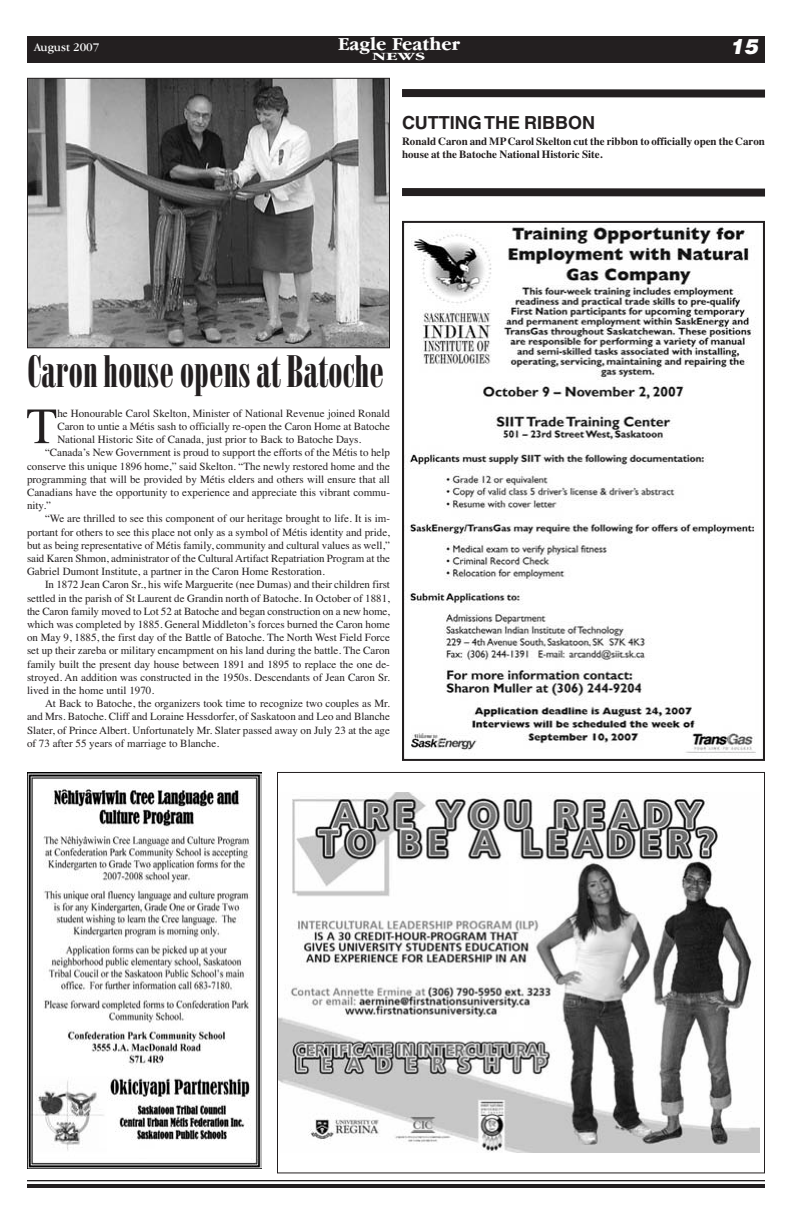
<style>
.page{position:relative;width:792px;height:1224px;background:#fff}
.page>*{position:absolute;margin:0;border:0;box-sizing:border-box;transform-origin:0 0}
.t1{font:50.8px "Times";color:#231f20}
.t2{font:44px "Bodoni Poster Compressed";color:#231f20}
.t3{font:italic 900 21px "Helvetica";color:#fff}
.t4{font:700 19px "Garamond IT Cby BT";color:#fff}
.t5{font:700 18px "Helvetica";color:#231f20}
.t6{font:12px "Garamond IT Cby BT";color:#fff}
.t7{font:700 11.4px "Garamond IT Cby BT";color:#fff;scale:1.67 1}
.t8{font:11px "Times";color:#231f20}
.t9{font:700 11px/13.2px "Times";color:#231f20}
</style>
<div class="page">
<div style="left:27px;top:36px;width:738px;height:27px;background:#231f20"></div>
<hr style="left:27px;top:1180px;width:738px;height:1px;background:#231f20">
<hr style="left:27px;top:1184px;width:738px;height:4px;background:#231f20">
<img style="left:279px;top:793px;width:480px;height:360px">
<img style="left:409px;top:225px;width:347px;height:528px">
<div style="left:402px;top:221px;width:363px;height:540px;border:2px solid #231f20"></div>
<svg style="left:261px;top:773px;width:1px;height:396px"></svg>
<img style="left:27px;top:773px;width:234px;height:396px">
<img style="left:29px;top:80px;width:359px;height:266px">
<div style="left:27px;top:78px;width:363px;height:270px;border:1px solid #231f20"></div>
<svg style="left:402px;top:89px;width:363px;height:9px;background:#3b3738"></svg>
<svg style="left:402px;top:188px;width:363px;height:9px;background:#3b3738"></svg>
<p class="t6" style="left:34px;top:43px;width:67px">August 2007</p>
<h3 class="t4" style="left:338px;top:39px;width:123px">Eagle Feather</h3>
<p class="t7" style="left:372px;top:53px;width:33px">NEWS</p>
<h3 class="t3" style="left:730px;top:34px;width:30px">15</h3>
<h3 class="t5" style="left:402px;top:116px;width:195px">CUTTINGTHE RIBBON</h3>
<p class="t9" style="left:402px;top:135px;width:364px">Ronald Caron and MPCarol Skelton cut the ribbon to officially open the Caron house at the Batoche National Historic Site.</p>
<h2 class="t2" style="left:27px;top:355px;width:359px">Caron house opens at Batoche</h2>
<h1 class="t1" style="left:26px;top:396px;width:33px">T</h1>
<p class="t8" style="left:57px;top:407px;width:334px">he Honourable Carol Skelton, Minister of National Revenue joined Ronald</p>
<p class="t8" style="left:57px;top:420px;width:334px">Caron to untie a Métis sash to officially re-open the Caron Home at Batoche</p>
<p class="t8" style="left:57px;top:433px;width:305px">National Historic Site of Canada, just prior to Back to Batoche Days.</p>
<p class="t8" style="left:45px;top:446px;width:346px">“Canada’s New Government is proud to support the efforts of the Métis to help</p>
<p class="t8" style="left:27px;top:459px;width:364px">conserve this unique 1896 home,” said Skelton. “The newly restored home and the</p>
<p class="t8" style="left:27px;top:473px;width:365px">programming that will be provided by Métis elders and others will ensure that all</p>
<p class="t8" style="left:27px;top:486px;width:365px">Canadians have the opportunity to experience and appreciate this vibrant commu-</p>
<p class="t8" style="left:27px;top:499px;width:26px">nity.”</p>
<p class="t8" style="left:45px;top:512px;width:347px">“We are thrilled to see this component of our heritage brought to life. It is im-</p>
<p class="t8" style="left:27px;top:525px;width:365px">portant for others to see this place not only as a symbol of Métis identity and pride,</p>
<p class="t8" style="left:27px;top:539px;width:364px">but as being representative of Métis family, community and cultural values as well,”</p>
<p class="t8" style="left:27px;top:552px;width:365px">said Karen Shmon, administrator of the Cultural Artifact Repatriation Program at the</p>
<p class="t8" style="left:27px;top:565px;width:299px">Gabriel Dumont Institute, a partner in the Caron Home Restoration.</p>
<p class="t8" style="left:45px;top:578px;width:347px">In 1872 Jean Caron Sr., his wife Marguerite (nee Dumas) and their children first</p>
<p class="t8" style="left:27px;top:591px;width:365px">settled in the parish of St Laurent de Grandin north of Batoche. In October of 1881,</p>
<p class="t8" style="left:27px;top:605px;width:365px">the Caron family moved to Lot 52 at Batoche and began construction on a new home,</p>
<p class="t8" style="left:27px;top:618px;width:364px">which was completed by 1885. General Middleton’s forces burned the Caron home</p>
<p class="t8" style="left:27px;top:631px;width:364px">on May 9, 1885, the first day of the Battle of Batoche. The North West Field Force</p>
<p class="t8" style="left:27px;top:644px;width:364px">set up their zareba or military encampment on his land during the battle. The Caron</p>
<p class="t8" style="left:27px;top:657px;width:364px">family built the present day house between 1891 and 1895 to replace the one de-</p>
<p class="t8" style="left:27px;top:671px;width:365px">stroyed. An addition was constructed in the 1950s. Descendants of Jean Caron Sr.</p>
<p class="t8" style="left:27px;top:684px;width:129px">lived in the home until 1970.</p>
<p class="t8" style="left:45px;top:697px;width:347px">At Back to Batoche, the organizers took time to recognize two couples as Mr.</p>
<p class="t8" style="left:27px;top:710px;width:365px">and Mrs. Batoche. Cliff and Loraine Hessdorfer, of Saskatoon and Leo and Blanche</p>
<p class="t8" style="left:27px;top:723px;width:365px">Slater, of Prince Albert. Unfortunately Mr. Slater passed away on July 23 at the age</p>
<p class="t8" style="left:27px;top:737px;width:194px">of 73 after 55 years of marriage to Blanche.</p>
</div>
